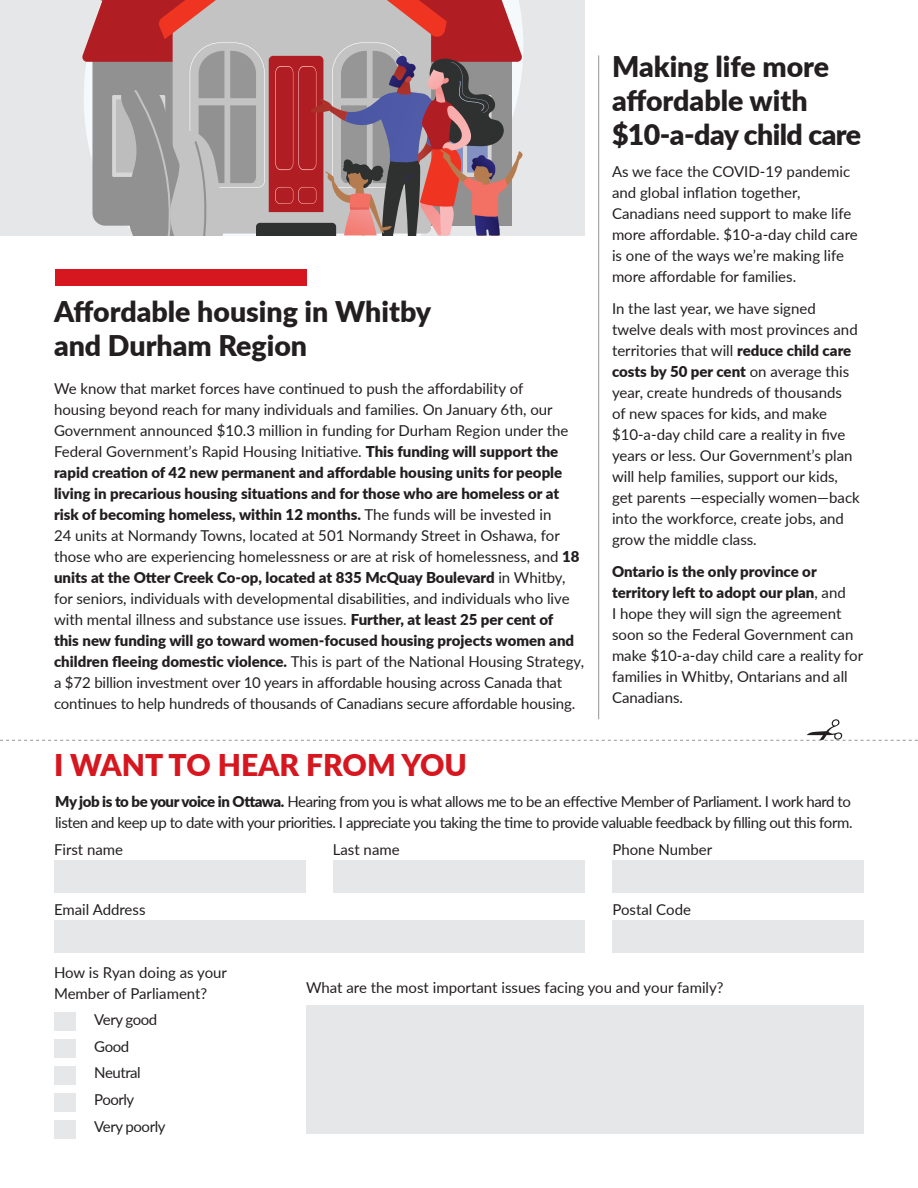
<style>
.page{position:relative;width:918px;height:1188px;background:#fff}
.page>*{position:absolute;margin:0;border:0;box-sizing:border-box;transform-origin:0 0}
.t1{font:900 30px "Lato";color:#d7171f}
.t2{font:900 28.5px/34.2px "Lato";color:#231f20}
.body{font:15px/21px "Lato";color:#231f20}
.body-2{font:15px/21px "Lato";letter-spacing:-.03em;color:#231f20}
.s1{font-weight:900}
</style>
<div class="page">
<div style="left:0;top:0;width:585px;height:235px;background:#e6e7e9"></div>
<svg style="left:81px;top:0;width:442px;height:236px;background:#aa878a"></svg>
<div style="left:55px;top:270px;width:252px;height:16px;background:#d7171f"></div>
<div style="left:54px;top:861px;width:252px;height:32px;background:#e6e7e9"></div>
<div style="left:333px;top:861px;width:252px;height:32px;background:#e6e7e9"></div>
<div style="left:54px;top:920px;width:531px;height:33px;background:#e6e7e9"></div>
<div style="left:612px;top:920px;width:252px;height:33px;background:#e6e7e9"></div>
<div style="left:612px;top:861px;width:252px;height:32px;background:#e6e7e9"></div>
<div style="left:54px;top:1013px;width:22px;height:18px;background:#e6e7e9"></div>
<div style="left:54px;top:1039px;width:22px;height:19px;background:#e6e7e9"></div>
<div style="left:54px;top:1066px;width:22px;height:19px;background:#e6e7e9"></div>
<div style="left:54px;top:1093px;width:22px;height:19px;background:#e6e7e9"></div>
<div style="left:54px;top:1120px;width:22px;height:19px;background:#e6e7e9"></div>
<div style="left:306px;top:1005px;width:558px;height:129px;background:#e6e7e9"></div>
<svg style="left:0;top:719px;width:918px;height:22px"></svg>
<hr style="left:598px;top:55px;width:1px;height:664px;background:#939598">
<p class="t2" style="left:54px;top:293px;width:379px">Affordable housing in Whitby and Durham Region</p>
<p class="body" style="left:54px;top:378px;width:532px">We know that market forces have continued to push the affordability of<br>housing beyond reach for many individuals and families. On January 6th, our Government announced $10.3 million in funding for Durham Region under the Federal Government’s Rapid Housing Initiative. <span class="s1">This funding will support the rapid creation of 42 new permanent and affordable housing units for people living in precarious housing situations and for those who are homeless or at risk of becoming homeless, within 12 months.</span> The funds will be invested in<br>24 units at Normandy Towns, located at 501 Normandy Street in Oshawa, for those who are experiencing homelessness or are at risk of homelessness, and <span class="s1">18 units at the Otter Creek Co-op, located at 835 McQuay Boulevard</span> in Whitby, for seniors, individuals with developmental disabilities, and individuals who live with mental illness and substance use issues. <span class="s1">Further, at least 25 per cent of<br>this new funding will go toward women-focused housing projects women and children fleeing domestic violence.</span> This is part of the National Housing Strategy, a $72 billion investment over 10 years in affordable housing across Canada that continues to help hundreds of thousands of Canadians secure affordable housing.</p>
<h1 class="t2" style="left:612px;top:48px;width:251px">Making life more affordable with $10-a-day child care</h1>
<p class="body" style="left:612px;top:161px;width:247px">As we face the COVID-19 pandemic and global inflation together, Canadians need support to make life more affordable. $10-a-day child care is one of the ways we’re making life more affordable for families.</p>
<p class="body" style="left:612px;top:297px;width:249px">In the last year, we have signed twelve deals with most provinces and territories that will <span class="s1">reduce child care costs by 50 per cent</span> on average this year, create hundreds of thousands<br>of new spaces for kids, and make $10-a-day child care a reality in five years or less. Our Government’s plan will help families, support our kids, get parents —especially women—back into the workforce, create jobs, and grow the middle class.</p>
<p class="body" style="left:612px;top:560px;width:253px"><span class="s1">Ontario is the only province or territory left to adopt our plan</span>, and<br>I hope they will sign the agreement soon so the Federal Government can make $10-a-day child care a reality for families in Whitby, Ontarians and all<br>Canadians.</p>
<h2 class="t1" style="left:54px;top:743px;width:415px">I WANT TO HEAR FROM YOU</h2>
<p class="body-2" style="left:55px;top:791px;width:799px"><span class="s1">My job is to be your voice in Ottawa.</span> Hearing from you is what allows me to be an effective Member of Parliament. I work hard to listen and keep up to date with your priorities. I appreciate you taking the time to provide valuable feedback by filling out this form.</p>
<p class="body" style="left:54px;top:838px;width:71px">First name</p>
<p class="body" style="left:333px;top:838px;width:68px">Last name</p>
<p class="body" style="left:612px;top:838px;width:101px">Phone Number</p>
<p class="body" style="left:54px;top:899px;width:93px">Email Address</p>
<p class="body" style="left:612px;top:899px;width:80px">Postal Code</p>
<p class="body" style="left:54px;top:962px;width:175px">How is Ryan doing as your<br>Member of Parliament?</p>
<h2 class="body-2" style="left:94px;top:1008px;width:65px">Very good</h2>
<h2 class="body" style="left:94px;top:1035px;width:36px">Good</h2>
<h2 class="body-2" style="left:94px;top:1062px;width:48px">Neutral</h2>
<h2 class="body" style="left:94px;top:1089px;width:42px">Poorly</h2>
<h2 class="body-2" style="left:94px;top:1116px;width:73px">Very poorly</h2>
<p class="body" style="left:306px;top:977px;width:419px">What are the most important issues facing you and your family?</p>
</div>
